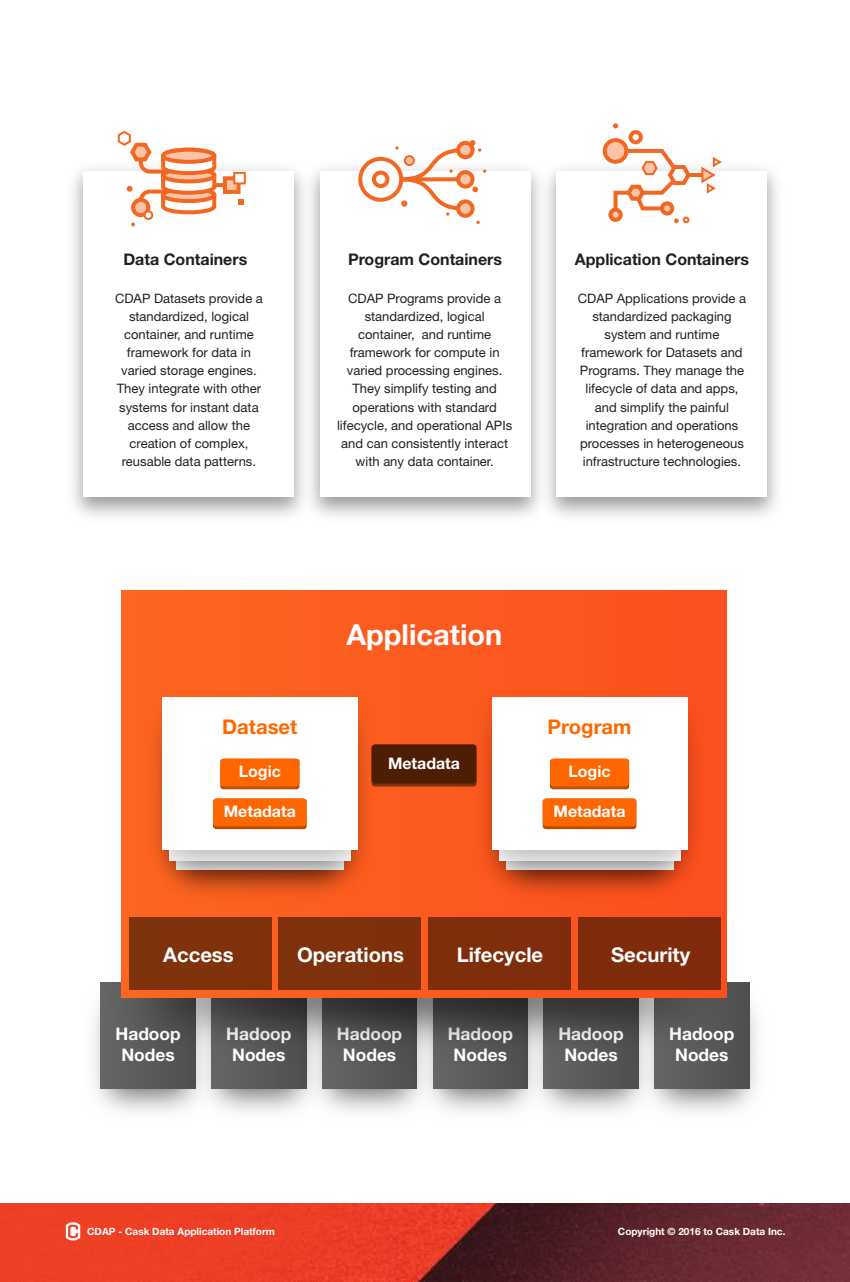
<style>
.page{position:relative;width:850px;height:1282px;background:#fff}
.page>*{position:absolute;margin:0;border:0;box-sizing:border-box;transform-origin:0 0}
.t1{font:700 29px "Helvetica Neue LT Pro";color:#fff}
.t2{font:700 20.2px "Helvetica Neue LT Pro";color:#fff}
.t3{font:700 20.2px "Helvetica Neue LT Pro";color:#f60}
.t4{font:700 17.4px/20.8px "Helvetica Neue LT Pro";color:#fff;text-align:center}
.t5{font:700 16px "Helvetica Neue LT Std";color:#231f20}
.t6{font:700 16px "Helvetica Neue LT Pro";color:#fff}
.t7{font:13px/18px "Helvetica Neue LT Std";color:#231f20;text-align:center}
.t8{font:700 10px "Helvetica Neue LT Std";color:#fff}
</style>
<div class="page">
<img style="left:0;top:1203px;width:850px;height:79px">
<svg style="left:66px;top:1221px;width:14px;height:20px"></svg>
<svg style="left:218px;top:183px;width:5px;height:4px"></svg>
<div style="left:131px;top:198px;width:19px;height:19px;border:4px solid #f26722;border-radius:50%"></div>
<div style="left:144px;top:210px;width:9px;height:10px;border:2px solid #f26722;border-radius:50%"></div>
<svg style="left:116px;top:130px;width:102px;height:86px"></svg>
<svg style="left:131px;top:223px;width:4px;height:3px"></svg>
<div style="left:223px;top:176px;width:17px;height:18px;background:#fbc4a8;border:4px solid #f26722"></div>
<div style="left:233px;top:172px;width:13px;height:12px;background:#fff;border:2px solid #f26722"></div>
<svg style="left:239px;top:199px;width:5px;height:5px"></svg>
<img style="left:247px;top:156px;width:237px;height:364px">
<div style="left:319px;top:171px;width:211px;height:326px;background:#fff"></div>
<svg style="left:360px;top:159px;width:41px;height:41px"></svg>
<div style="left:358px;top:157px;width:45px;height:45px;border:4px solid #f26722;border-radius:50%"></div>
<div style="left:374px;top:173px;width:13px;height:13px;background:#fff;border-radius:50%"></div>
<div style="left:372px;top:171px;width:17px;height:17px;border:4px solid #f26722;border-radius:50%"></div>
<svg style="left:395px;top:140px;width:89px;height:84px"></svg>
<img style="left:484px;top:125px;width:293px;height:391px">
<div style="left:556px;top:171px;width:211px;height:326px;background:#fff"></div>
<hr style="left:679px;top:173px;width:27px;height:4px;background:#f26722">
<svg style="left:699px;top:156px;width:25px;height:38px"></svg>
<svg style="left:604px;top:140px;width:22px;height:22px"></svg>
<div style="left:602px;top:138px;width:26px;height:26px;border:4px solid #f26722;border-radius:50%"></div>
<div style="left:608px;top:208px;width:14px;height:14px;border:4px solid #f26722;border-radius:50%"></div>
<div style="left:630px;top:132px;width:11px;height:10px;background:#fff;border-radius:50%"></div>
<div style="left:628px;top:130px;width:15px;height:14px;border:4px solid #f26722;border-radius:50%"></div>
<svg style="left:611px;top:147px;width:82px;height:76px"></svg>
<svg style="left:613px;top:123px;width:5px;height:5px"></svg>
<img style="left:700px;top:1084px;width:56px;height:28px">
<img style="left:261px;top:1084px;width:110px;height:28px">
<img style="left:371px;top:1084px;width:111px;height:28px">
<img style="left:482px;top:1084px;width:218px;height:28px">
<div style="left:544px;top:982px;width:94px;height:106px;background:#5a5a5a"></div>
<img style="left:95px;top:1084px;width:162px;height:28px">
<div style="left:101px;top:982px;width:94px;height:106px;background:#5a5a5a"></div>
<img style="left:94px;top:947px;width:663px;height:137px">
<div style="left:122px;top:590px;width:605px;height:407px;background:#fc5b1f"></div>
<div style="left:129px;top:917px;width:142px;height:73px;background:#7f320c"></div>
<div style="left:278px;top:917px;width:143px;height:73px;background:#7f300c"></div>
<div style="left:428px;top:917px;width:143px;height:73px;background:#7f2e0c"></div>
<div style="left:578px;top:917px;width:142px;height:73px;background:#7f2b0c"></div>
<img style="left:121px;top:644px;width:302px;height:285px">
<div style="left:162px;top:697px;width:196px;height:153px;background:#fff"></div>
<svg style="left:220px;top:759px;width:79px;height:30px"></svg>
<div style="left:220px;top:758px;width:79px;height:28px;background:#f60;border-radius:4px"></div>
<svg style="left:213px;top:799px;width:94px;height:30px"></svg>
<div style="left:213px;top:798px;width:94px;height:28px;background:#f60;border-radius:4px"></div>
<img style="left:427px;top:644px;width:300px;height:285px">
<div style="left:491px;top:697px;width:196px;height:153px;background:#fff"></div>
<svg style="left:550px;top:759px;width:79px;height:30px"></svg>
<div style="left:550px;top:758px;width:79px;height:28px;background:#f60;border-radius:4px"></div>
<svg style="left:542px;top:799px;width:94px;height:30px"></svg>
<div style="left:542px;top:798px;width:94px;height:28px;background:#f60;border-radius:4px"></div>
<svg style="left:371px;top:744px;width:105px;height:42px"></svg>
<div style="left:371px;top:744px;width:105px;height:39px;background:#4d1d04;border-radius:4px"></div>
<p class="t5" style="left:123px;top:250px;width:125px">Data Containers</p>
<p class="t7" style="left:115px;top:290px;width:149px">CDAP Datasets provide a standardized, logical container, and runtime framework for data in varied storage engines.<br>They integrate with other systems for instant data access and allow the creation of complex, reusable data patterns.</p>
<p class="t5" style="left:348px;top:250px;width:156px">Program Containers</p>
<p class="t7" style="left:337px;top:290px;width:177px">CDAP Programs provide a standardized, logical container, and runtime framework for compute in varied processing engines.<br>They simplify testing and operations with standard lifecycle, and operational APIs and can consistently interact with any data container.</p>
<p class="t5" style="left:575px;top:250px;width:176px">Application Containers</p>
<p class="t7" style="left:578px;top:290px;width:170px">CDAP Applications provide a standardized packaging system and runtime framework for Datasets and<br>Programs. They manage the lifecycle of data and apps, and simplify the painful integration and operations processes in heterogeneous infrastructure technologies.</p>
<h2 class="t3" style="left:222px;top:714px;width:77px">Dataset</h2>
<p class="t6" style="left:239px;top:761px;width:44px">Logic</p>
<p class="t6" style="left:224px;top:801px;width:73px">Metadata</p>
<h1 class="t1" style="left:346px;top:617px;width:157px">Application</h1>
<p class="t6" style="left:388px;top:753px;width:73px">Metadata</p>
<h2 class="t3" style="left:547px;top:714px;width:86px">Program</h2>
<p class="t6" style="left:568px;top:761px;width:44px">Logic</p>
<p class="t6" style="left:553px;top:801px;width:73px">Metadata</p>
<h2 class="t2" style="left:163px;top:942px;width:72px">Access</h2>
<h2 class="t2" style="left:297px;top:942px;width:108px">Operations</h2>
<h2 class="t2" style="left:457px;top:942px;width:88px">Lifecycle</h2>
<h2 class="t2" style="left:611px;top:942px;width:81px">Security</h2>
<h3 class="t4" style="left:115px;top:1023px;width:67px">Hadoop<br>Nodes</h3>
<h3 class="t4" style="left:226px;top:1023px;width:67px">Hadoop<br>Nodes</h3>
<h3 class="t4" style="left:337px;top:1023px;width:67px">Hadoop<br>Nodes</h3>
<h3 class="t4" style="left:448px;top:1023px;width:67px">Hadoop<br>Nodes</h3>
<h3 class="t4" style="left:558px;top:1023px;width:67px">Hadoop<br>Nodes</h3>
<h3 class="t4" style="left:669px;top:1023px;width:67px">Hadoop<br>Nodes</h3>
<p class="t8" style="left:87px;top:1225px;width:189px">CDAP - Cask Data Application Platform</p>
<p class="t8" style="left:618px;top:1225px;width:169px">Copyright © 2016 to Cask Data Inc.</p>
</div>
